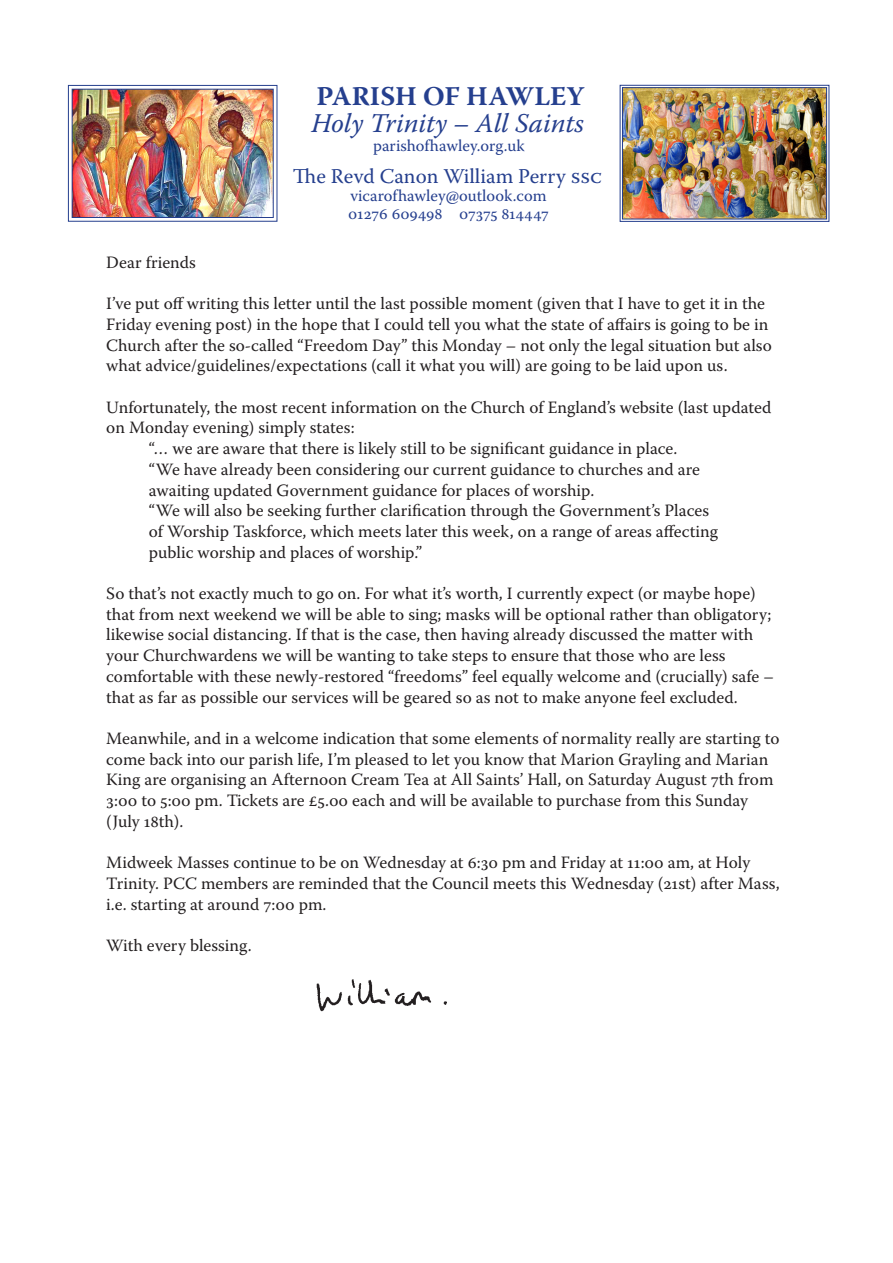
<style>
.page{position:relative;width:893px;height:1263px;background:#fff}
.page>*{position:absolute;margin:0;border:0;box-sizing:border-box;transform-origin:0 0}
.t1{font:italic 27px "Warnock Pro";letter-spacing:-.005em;color:#253f8e}
.t2{font:700 27px "Warnock Pro";color:#253f8e}
.t3{font:21px "Warnock Pro";color:#253f8e}
.t4{font:17.25px/20.7px "Warnock Pro";color:#231f20}
.t5{font:16.5px "Warnock Pro";color:#253f8e}
</style>
<div class="page">
<img style="left:68px;top:85px;width:210px;height:137px">
<img style="left:620px;top:85px;width:209px;height:137px">
<img style="left:316px;top:979px;width:130px;height:33px">
<p class="t2" style="left:317px;top:80px;width:269px">PARISH OF HAWLEY</p>
<p class="t1" style="left:311px;top:107px;width:274px">Holy Trinity – All Saints</p>
<p class="t5" style="left:373px;top:136px;width:153px">parishofhawley.org.uk</p>
<p class="t3" style="left:293px;top:163px;width:311px">The Revd Canon William Perry ssc</p>
<p class="t5" style="left:350px;top:186px;width:198px">vicarofhawley@outlook.com</p>
<p class="t5" style="left:348px;top:204px;width:202px">01276 609498 07375 814447</p>
<p class="t4" style="left:106px;top:251px;width:91px">Dear friends</p>
<p class="t4" style="left:106px;top:293px;width:667px">I’ve put off writing this letter until the last possible moment (given that I have to get it in the Friday evening post) in the hope that I could tell you what the state of affairs is going to be in Church after the so-called “Freedom Day” this Monday – not only the legal situation but also what advice/guidelines/expectations (call it what you will) are going to be laid upon us.</p>
<p class="t4" style="left:106px;top:396px;width:667px">Unfortunately, the most recent information on the Church of England’s website (last updated on Monday evening) simply states:</p>
<p class="t4" style="left:149px;top:438px;width:530px">“… we are aware that there is likely still to be significant guidance in place.</p>
<p class="t4" style="left:149px;top:458px;width:553px">“We have already been considering our current guidance to churches and are awaiting updated Government guidance for places of worship.</p>
<p class="t4" style="left:149px;top:500px;width:571px">“We will also be seeking further clarification through the Government’s Places of Worship Taskforce, which meets later this week, on a range of areas affecting public worship and places of worship.”</p>
<p class="t4" style="left:106px;top:583px;width:669px">So that’s not exactly much to go on. For what it’s worth, I currently expect (or maybe hope) that from next weekend we will be able to sing; masks will be optional rather than obligatory; likewise social distancing. If that is the case, then having already discussed the matter with your Churchwardens we will be wanting to take steps to ensure that those who are less comfortable with these newly-restored “freedoms” feel equally welcome and (crucially) safe – that as far as possible our services will be geared so as not to make anyone feel excluded.</p>
<p class="t4" style="left:106px;top:728px;width:675px">Meanwhile, and in a welcome indication that some elements of normality really are starting to come back into our parish life, I’m pleased to let you know that Marion Grayling and Marian King are organising an Afternoon Cream Tea at All Saints’ Hall, on Saturday August 7th from 3:00 to 5:00 pm. Tickets are £5.00 each and will be available to purchase from this Sunday (July 18th).</p>
<p class="t4" style="left:106px;top:852px;width:675px">Midweek Masses continue to be on Wednesday at 6:30 pm and Friday at 11:00 am, at Holy<br>Trinity. PCC members are reminded that the Council meets this Wednesday (21st) after Mass, i.e. starting at around 7:00 pm.</p>
<p class="t4" style="left:106px;top:935px;width:147px">With every blessing.</p>
</div>
